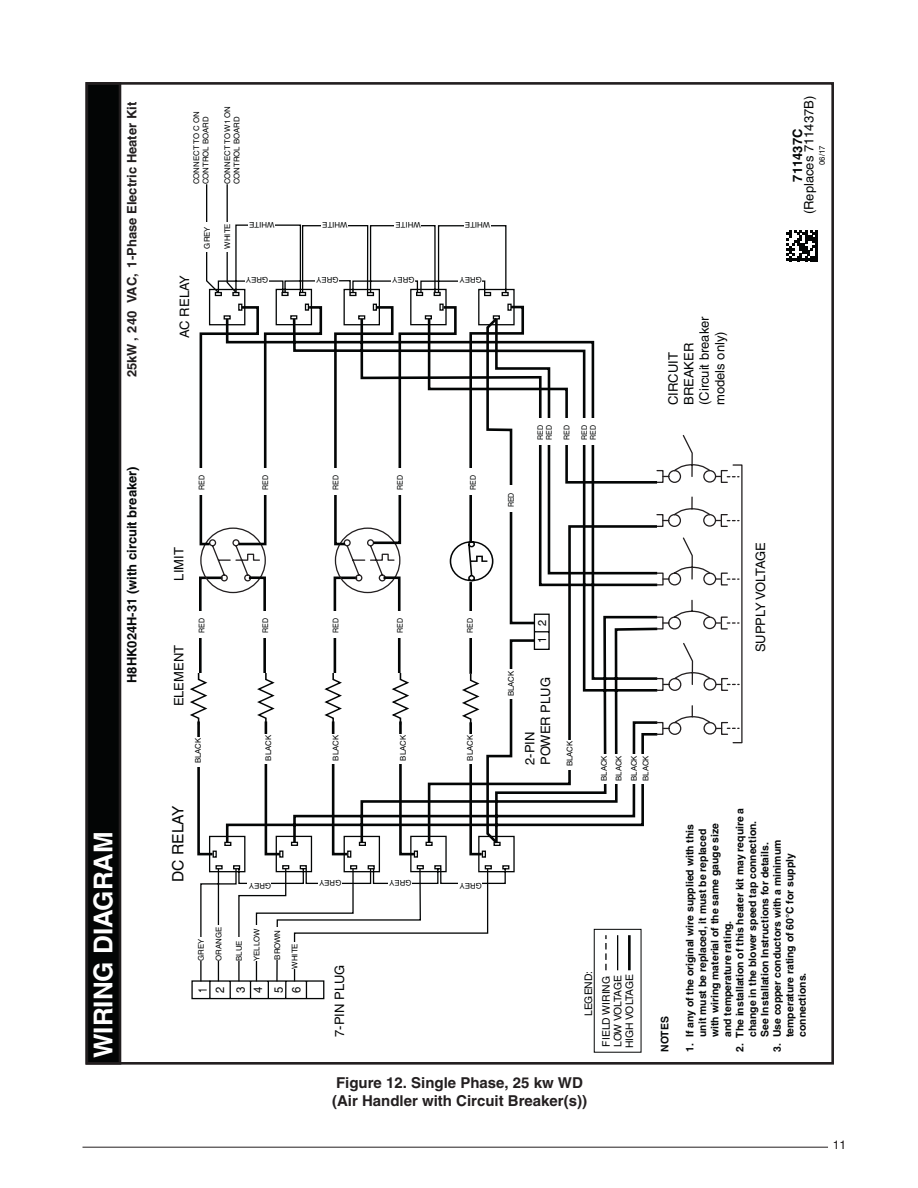
<style>
.page{position:relative;width:918px;height:1188px;background:#fff}
.page>*{position:absolute;margin:0;border:0;box-sizing:border-box;transform-origin:0 0}
.t1{font:700 25.95px "Helvetica";color:#fff}
.t2{font:15.6px "Helvetica";color:#030505}
.t3{font:700 15px/18px "Helvetica";color:#231f20}
.t4{font:13.05px/15.6px "Helvetica";color:#030505}
.t5{font:700 13.05px "Helvetica";color:#221e1f}
.t6{font:700 13.05px "Helvetica";color:#060809}
.t7{font:700 13.05px "Helvetica";color:#030505}
.t8{font:12px/17.5px "Helvetica";color:#030505;scale:.94 1}
.t9{font:12px "Helvetica";color:#231f20}
.t10{font:12px/17.5px "Helvetica";color:#030505;scale:.8 1}
.t11{font:11.4px "Helvetica";color:#030505}
.t12{font:700 10.35px/12.5px "Helvetica";color:#060809}
.t13{font:10.35px/11.7px "Helvetica";letter-spacing:-.03em;color:#030505}
.t14{font:10.35px "Helvetica";color:#030505}
.t15{font:7.8px/9.3px "Helvetica";color:#030505}
.t16{font:7.8px/8.9px "Helvetica";color:#030505;scale:.9 1}
</style>
<div class="page">
<hr style="left:82px;top:1147px;width:746px;height:1px;background:#231f20">
<div style="left:732px;top:464px;width:11px;height:279px;border:1px solid #231f20"></div>
<svg style="left:206px;top:184px;width:309px;height:700px"></svg>
<svg style="left:190px;top:304px;width:549px;height:553px"></svg>
<svg style="left:191px;top:867px;width:298px;height:133px"></svg>
<div style="left:289px;top:942px;width:8px;height:27px;background:#fff"></div>
<div style="left:330px;top:734px;width:8px;height:29px;background:#fff"></div>
<div style="left:397px;top:734px;width:9px;height:29px;background:#fff"></div>
<div style="left:330px;top:611px;width:8px;height:27px;background:#fff"></div>
<div style="left:394px;top:611px;width:9px;height:27px;background:#fff"></div>
<div style="left:330px;top:468px;width:8px;height:26px;background:#fff"></div>
<div style="left:394px;top:468px;width:9px;height:26px;background:#fff"></div>
<div style="left:201px;top:222px;width:9px;height:29px;background:#fff"></div>
<div style="left:221px;top:222px;width:9px;height:29px;background:#fff"></div>
<div style="left:640px;top:755px;width:9px;height:29px;background:#fff"></div>
<div style="left:564px;top:740px;width:8px;height:29px;background:#fff"></div>
<div style="left:534px;top:418px;width:9px;height:27px;background:#fff"></div>
<div style="left:543px;top:418px;width:9px;height:27px;background:#fff"></div>
<div style="left:388px;top:878px;width:24px;height:8px;background:#fff"></div>
<div style="left:391px;top:275px;width:23px;height:9px;background:#fff"></div>
<div style="left:394px;top:220px;width:27px;height:8px;background:#fff"></div>
<div style="left:315px;top:275px;width:23px;height:9px;background:#fff"></div>
<div style="left:318px;top:878px;width:23px;height:8px;background:#fff"></div>
<div style="left:321px;top:220px;width:27px;height:8px;background:#fff"></div>
<div style="left:262px;top:734px;width:9px;height:29px;background:#fff"></div>
<div style="left:259px;top:611px;width:9px;height:27px;background:#fff"></div>
<div style="left:259px;top:468px;width:9px;height:26px;background:#fff"></div>
<div style="left:598px;top:755px;width:9px;height:29px;background:#fff"></div>
<div style="left:561px;top:418px;width:9px;height:27px;background:#fff"></div>
<div style="left:613px;top:755px;width:8px;height:29px;background:#fff"></div>
<div style="left:578px;top:418px;width:9px;height:27px;background:#fff"></div>
<div style="left:248px;top:880px;width:23px;height:9px;background:#fff"></div>
<div style="left:196px;top:611px;width:9px;height:27px;background:#fff"></div>
<div style="left:196px;top:468px;width:9px;height:26px;background:#fff"></div>
<div style="left:245px;top:275px;width:23px;height:9px;background:#fff"></div>
<div style="left:248px;top:220px;width:26px;height:8px;background:#fff"></div>
<div style="left:192px;top:737px;width:9px;height:29px;background:#fff"></div>
<div style="left:464px;top:734px;width:9px;height:29px;background:#fff"></div>
<div style="left:464px;top:611px;width:9px;height:27px;background:#fff"></div>
<div style="left:467px;top:468px;width:9px;height:26px;background:#fff"></div>
<div style="left:587px;top:418px;width:9px;height:27px;background:#fff"></div>
<div style="left:628px;top:755px;width:9px;height:29px;background:#fff"></div>
<div style="left:458px;top:275px;width:24px;height:9px;background:#fff"></div>
<div style="left:464px;top:220px;width:26px;height:8px;background:#fff"></div>
<div style="left:458px;top:880px;width:24px;height:9px;background:#fff"></div>
<svg style="left:605px;top:935px;width:2px;height:35px"></svg>
<hr style="left:617px;top:935px;width:1px;height:35px;background:#030505">
<hr style="left:628px;top:935px;width:3px;height:35px;background:#030505">
<div style="left:87px;top:83px;width:33px;height:980px;background:#030505"></div>
<div style="left:86px;top:82px;width:35px;height:983px;border:3px solid #221e1f"></div>
<svg style="left:786px;top:232px;width:32px;height:30px"></svg>
<hr style="left:815px;top:230px;width:3px;height:31px;background:#030505">
<svg style="left:787px;top:230px;width:28px;height:31px"></svg>
<p class="t5" style="left:124px;top:377px;width:277px;rotate:-90deg">25kW , 240 VAC, 1-Phase Electric Heater Kit</p>
<p class="t6" style="left:124px;top:683px;width:218px;rotate:-90deg">H8HK024H-31 (with circuit breaker)</p>
<h1 class="t1" style="left:88px;top:1058px;width:228px;rotate:-90deg">WIRING DIAGRAM</h1>
<p class="t15" style="left:192px;top:184px;width:74px;rotate:-90deg">CONNECT TO C ON<br>CONTROL BOARD</p>
<p class="t15" style="left:223px;top:184px;width:80px;rotate:-90deg">CONNECT TO W1 ON<br>CONTROL BOARD</p>
<p class="t4" style="left:801px;top:214px;width:120px;rotate:-90deg">(Replaces 711437B)</p>
<p class="t7" style="left:790px;top:182px;width:54px;rotate:-90deg">711437C</p>
<p class="t15" style="left:817px;top:165px;width:21px;rotate:-90deg">06/17</p>
<p class="t15" style="left:202px;top:249px;width:24px;rotate:-90deg">GREY</p>
<p class="t15" style="left:223px;top:249px;width:27px;rotate:-90deg">WHITE</p>
<p class="t15" style="left:274px;top:230px;width:27px;rotate:-180deg">WHITE</p>
<p class="t15" style="left:348px;top:230px;width:27px;rotate:-180deg">WHITE</p>
<p class="t15" style="left:421px;top:230px;width:27px;rotate:-180deg">WHITE</p>
<p class="t15" style="left:490px;top:230px;width:27px;rotate:-180deg">WHITE</p>
<p class="t4" style="left:177px;top:338px;width:64px;rotate:-90deg">AC RELAY</p>
<p class="t15" style="left:268px;top:285px;width:24px;rotate:-180deg">GREY</p>
<p class="t15" style="left:338px;top:285px;width:24px;rotate:-180deg">GREY</p>
<p class="t15" style="left:414px;top:285px;width:24px;rotate:-180deg">GREY</p>
<p class="t15" style="left:482px;top:285px;width:24px;rotate:-180deg">GREY</p>
<p class="t4" style="left:665px;top:405px;width:90px;rotate:-90deg">CIRCUIT<br>BREAKER (Circuit breaker models only)</p>
<p class="t16" style="left:536px;top:440px;width:18px;rotate:-90deg">RED<br>RED</p>
<p class="t16" style="left:562px;top:440px;width:18px;rotate:-90deg">RED</p>
<p class="t16" style="left:580px;top:440px;width:18px;rotate:-90deg">RED</p>
<p class="t16" style="left:589px;top:440px;width:18px;rotate:-90deg">RED</p>
<p class="t16" style="left:197px;top:490px;width:18px;rotate:-90deg">RED</p>
<p class="t16" style="left:261px;top:490px;width:18px;rotate:-90deg">RED</p>
<p class="t16" style="left:331px;top:490px;width:18px;rotate:-90deg">RED</p>
<p class="t16" style="left:396px;top:490px;width:18px;rotate:-90deg">RED</p>
<p class="t16" style="left:469px;top:490px;width:18px;rotate:-90deg">RED</p>
<p class="t16" style="left:507px;top:507px;width:18px;rotate:-90deg">RED</p>
<p class="t4" style="left:171px;top:581px;width:35px;rotate:-90deg">LIMIT</p>
<p class="t4" style="left:171px;top:706px;width:63px;rotate:-90deg">ELEMENT</p>
<p class="t16" style="left:197px;top:633px;width:18px;rotate:-90deg">RED</p>
<p class="t16" style="left:261px;top:633px;width:18px;rotate:-90deg">RED</p>
<p class="t16" style="left:331px;top:633px;width:18px;rotate:-90deg">RED</p>
<p class="t16" style="left:396px;top:633px;width:18px;rotate:-90deg">RED</p>
<p class="t16" style="left:466px;top:633px;width:18px;rotate:-90deg">RED</p>
<p class="t15" style="left:194px;top:763px;width:27px;rotate:-90deg">BLACK</p>
<p class="t15" style="left:466px;top:761px;width:27px;rotate:-90deg">BLACK</p>
<p class="t15" style="left:264px;top:761px;width:27px;rotate:-90deg">BLACK</p>
<p class="t15" style="left:331px;top:761px;width:27px;rotate:-90deg">BLACK</p>
<p class="t15" style="left:398px;top:761px;width:27px;rotate:-90deg">BLACK</p>
<h2 class="t2" style="left:169px;top:882px;width:78px;rotate:-90deg">DC RELAY</h2>
<p class="t15" style="left:271px;top:890px;width:24px;rotate:-180deg">GREY</p>
<p class="t15" style="left:341px;top:888px;width:24px;rotate:-180deg">GREY</p>
<p class="t15" style="left:412px;top:888px;width:24px;rotate:-180deg">GREY</p>
<p class="t15" style="left:482px;top:890px;width:24px;rotate:-180deg">GREY</p>
<p class="t11" style="left:536px;top:643px;width:25px;rotate:-90deg">1 2</p>
<p class="t15" style="left:507px;top:696px;width:27px;rotate:-90deg">BLACK</p>
<p class="t4" style="left:522px;top:765px;width:89px;rotate:-90deg">2-PIN<br>POWER PLUG</p>
<p class="t15" style="left:565px;top:766px;width:27px;rotate:-90deg">BLACK</p>
<p class="t15" style="left:599px;top:781px;width:27px;rotate:-90deg">BLACK</p>
<p class="t15" style="left:614px;top:781px;width:27px;rotate:-90deg">BLACK</p>
<p class="t15" style="left:629px;top:781px;width:27px;rotate:-90deg">BLACK</p>
<p class="t15" style="left:641px;top:781px;width:27px;rotate:-90deg">BLACK</p>
<p class="t15" style="left:196px;top:961px;width:24px;rotate:-90deg">GREY</p>
<p class="t15" style="left:214px;top:961px;width:35px;rotate:-90deg">ORANGE</p>
<p class="t15" style="left:234px;top:961px;width:22px;rotate:-90deg">BLUE</p>
<p class="t15" style="left:252px;top:961px;width:34px;rotate:-90deg">YELLOW</p>
<p class="t15" style="left:273px;top:960px;width:31px;rotate:-90deg">BROWN</p>
<p class="t15" style="left:290px;top:969px;width:27px;rotate:-90deg">WHITE</p>
<p class="t10" style="left:194px;top:993px;width:9px;rotate:-90deg">1<br>2</p>
<p class="t8" style="left:232px;top:993px;width:8px;rotate:-90deg">3<br>4</p>
<p class="t8" style="left:270px;top:993px;width:8px;rotate:-90deg">5</p>
<p class="t8" style="left:287px;top:993px;width:8px;rotate:-90deg">6</p>
<p class="t4" style="left:332px;top:1037px;width:74px;rotate:-90deg">7-PIN PLUG</p>
<p class="t14" style="left:583px;top:1016px;width:47px;rotate:-90deg">LEGEND:</p>
<p class="t13" style="left:612px;top:1048px;width:76px;rotate:-90deg">LOW VOLTAGE<br>HIGH VOLTAGE</p>
<p class="t14" style="left:600px;top:1047px;width:72px;rotate:-90deg">FIELD WIRING</p>
<p class="t12" style="left:659px;top:1052px;width:37px;rotate:-90deg">NOTES</p>
<h3 class="t3" style="left:332px;top:1074px;width:257px">Figure 12. Single Phase, 25 kw WD (Air Handler with Circuit Breaker(s))</h3>
<p class="t4" style="left:753px;top:652px;width:111px;rotate:-90deg">SUPPLY VOLTAGE</p>
<p class="t12" style="left:734px;top:1037px;width:231px;text-indent:-15px;rotate:-90deg">2. The installation of this heater kit may require a change in the blower speed tap connection.<br>See Installation Instructions for details.</p>
<p class="t12" style="left:684px;top:1037px;width:215px;text-indent:-15px;rotate:-90deg">1. If any of the original wire supplied with this unit must be replaced, it must be replaced with wiring material of the same gauge size and temperature rating.</p>
<p class="t12" style="left:771px;top:1037px;width:199px;text-indent:-15px;rotate:-90deg">3. Use copper conductors with a minimum temperature rating of 60°C for supply connections.</p>
<p class="t9" style="left:833px;top:1138px;width:15px">11</p>
</div>
